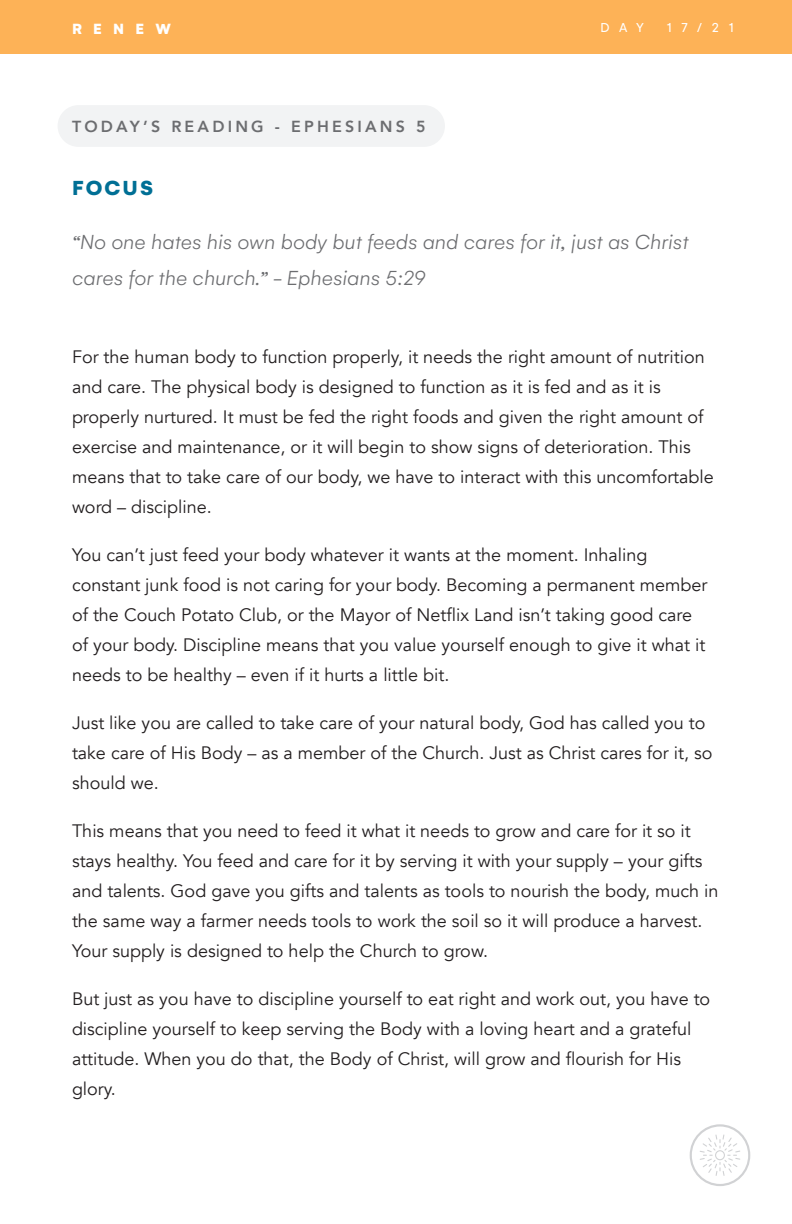
<style>
.page{position:relative;width:792px;height:1224px;background:#fff}
.page>*{position:absolute;margin:0;border:0;box-sizing:border-box;transform-origin:0 0}
.t1{font:italic 300 22px/36px "Gelion";color:#6c6d70}
.t2{font:900 22px "Gelion";letter-spacing:.095em;color:#006f95}
.t3{font:18px/30px "Avenir";color:#231f20}
.t4{font:800 16px "Avenir";letter-spacing:.2em;color:#6c6d70}
.t5{font:900 16px "Gelion";letter-spacing:.7em;color:#fff}
.t6{font:14px "Gelion";letter-spacing:.685em;color:#fff}
</style>
<div class="page">
<div style="left:58px;top:105px;width:387px;height:42px;background:#f2f3f4;border-radius:21px"></div>
<div style="left:0;top:0;width:792px;height:53px;background:#fdb257"></div>
<svg style="left:690px;top:1124px;width:60px;height:62px"></svg>
<p class="t5" style="left:72px;top:18px;width:100px">RENEW</p>
<p class="t6" style="left:600px;top:19px;width:45px">DAY</p>
<p class="t6" style="left:667px;top:19px;width:68px">17/21</p>
<p class="t4" style="left:72px;top:114px;width:355px">TODAY’S READING - EPHESIANS 5</p>
<p class="t2" style="left:72px;top:174px;width:83px">FOCUS</p>
<p class="t1" style="left:72px;top:224px;width:618px">“No one hates his own body but feeds and cares for it, just as Christ cares for the church.” - Ephesians 5:29</p>
<p class="t3" style="left:72px;top:342px;width:643px">For the human body to function properly, it needs the right amount of nutrition and care. The physical body is designed to function as it is fed and as it is properly nurtured. It must be fed the right foods and given the right amount of exercise and maintenance, or it will begin to show signs of deterioration. This means that to take care of our body, we have to interact with this uncomfortable word – discipline.</p>
<p class="t3" style="left:72px;top:540px;width:637px">You can’t just feed your body whatever it wants at the moment. Inhaling constant junk food is not caring for your body. Becoming a permanent member of the Couch Potato Club, or the Mayor of Netflix Land isn’t taking good care of your body. Discipline means that you value yourself enough to give it what it needs to be healthy – even if it hurts a little bit.</p>
<p class="t3" style="left:72px;top:708px;width:642px">Just like you are called to take care of your natural body, God has called you to take care of His Body – as a member of the Church. Just as Christ cares for it, so should we.</p>
<p class="t3" style="left:72px;top:816px;width:648px">This means that you need to feed it what it needs to grow and care for it so it stays healthy. You feed and care for it by serving it with your supply – your gifts and talents. God gave you gifts and talents as tools to nourish the body, much in the same way a farmer needs tools to work the soil so it will produce a harvest.<br>Your supply is designed to help the Church to grow.</p>
<p class="t3" style="left:72px;top:984px;width:640px">But just as you have to discipline yourself to eat right and work out, you have to discipline yourself to keep serving the Body with a loving heart and a grateful attitude. When you do that, the Body of Christ, will grow and flourish for His glory.</p>
</div>
